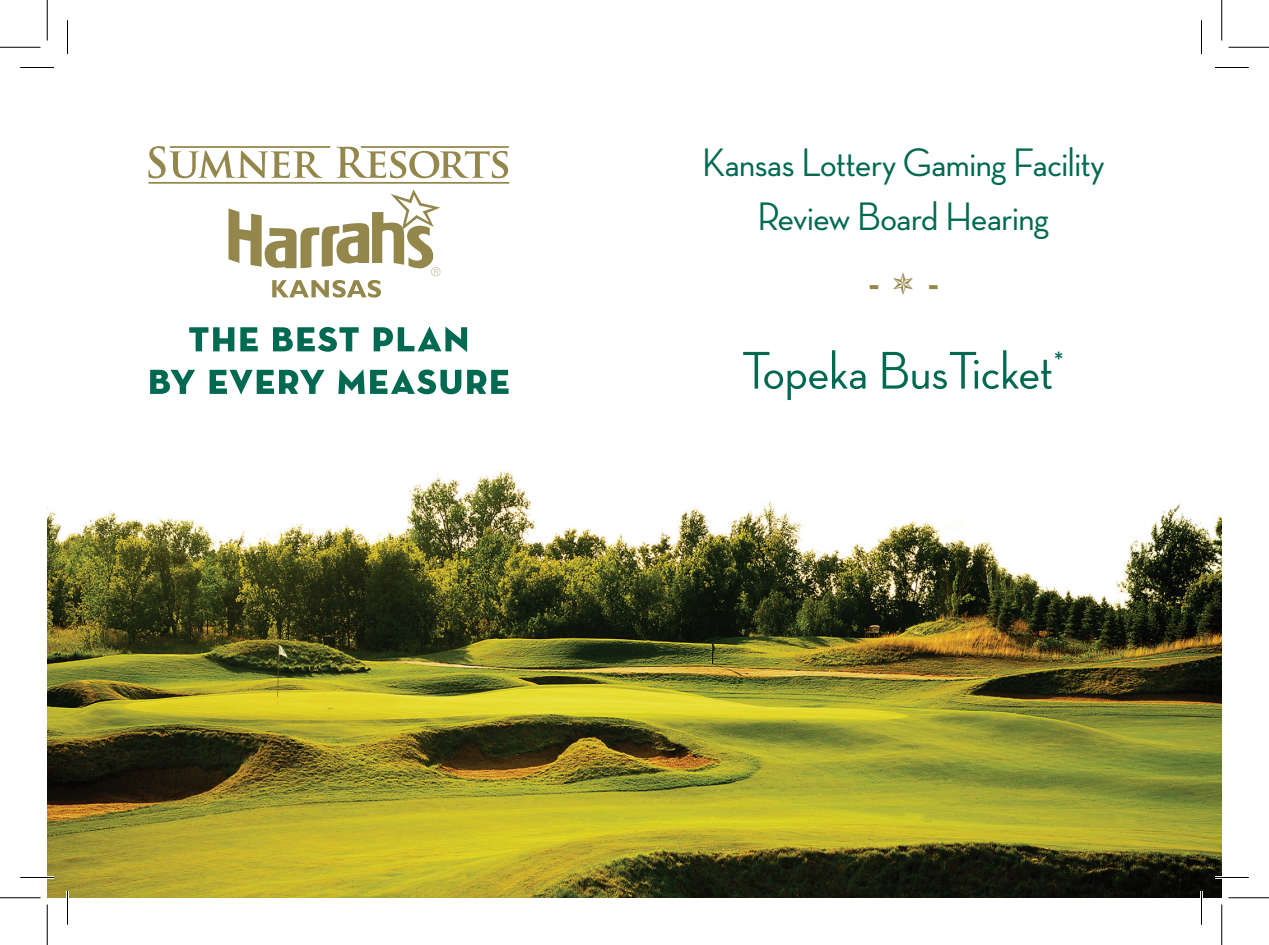
<style>
.page{position:relative;width:1269px;height:945px;background:#fff}
.page>*{position:absolute;margin:0;border:0;box-sizing:border-box;transform-origin:0 0}
.t1{font:500 54px "Neutraface Display";color:#006951}
.t2{font:500 40.5px/54px "Neutraface Display";letter-spacing:-.01em;color:#006951;text-align:center}
.t3{font:700 31.5px "Arial";color:#94874c}
</style>
<div class="page">
<svg style="left:189px;top:327px;width:45px;height:24px"></svg>
<svg style="left:240px;top:327px;width:18px;height:24px"></svg>
<svg style="left:273px;top:327px;width:86px;height:25px"></svg>
<svg style="left:374px;top:327px;width:93px;height:25px"></svg>
<svg style="left:150px;top:370px;width:45px;height:24px"></svg>
<svg style="left:210px;top:370px;width:115px;height:24px"></svg>
<svg style="left:338px;top:369px;width:123px;height:25px"></svg>
<svg style="left:467px;top:370px;width:42px;height:24px"></svg>
<svg style="left:148px;top:146px;width:175px;height:32px"></svg>
<svg style="left:336px;top:147px;width:172px;height:31px"></svg>
<hr style="left:170px;top:146px;width:160px;height:2px;background:#94874c">
<hr style="left:361px;top:146px;width:148px;height:2px;background:#94874c">
<hr style="left:148px;top:182px;width:361px;height:2px;background:#94874c">
<svg style="left:229px;top:189px;width:212px;height:109px"></svg>
<img style="left:47px;top:471px;width:1175px;height:427px">
<hr style="left:20px;top:876px;width:34px;height:3px;background:#fff">
<hr style="left:1215px;top:876px;width:34px;height:3px;background:#fff">
<hr style="left:66px;top:891px;width:3px;height:34px;background:#fff">
<hr style="left:1200px;top:891px;width:3px;height:34px;background:#fff">
<hr style="left:20px;top:67px;width:34px;height:1px;background:#000">
<hr style="left:1215px;top:67px;width:34px;height:1px;background:#000">
<hr style="left:20px;top:877px;width:34px;height:1px;background:#000">
<hr style="left:1215px;top:877px;width:34px;height:1px;background:#000">
<hr style="left:67px;top:20px;width:1px;height:34px;background:#000">
<hr style="left:67px;top:891px;width:1px;height:34px;background:#000">
<hr style="left:1201px;top:20px;width:1px;height:34px;background:#000">
<hr style="left:1201px;top:891px;width:1px;height:34px;background:#000">
<hr style="left:0;top:47px;width:40px;height:1px;background:#000">
<hr style="left:1228px;top:47px;width:41px;height:1px;background:#000">
<hr style="left:0;top:897px;width:40px;height:1px;background:#000">
<hr style="left:1228px;top:897px;width:41px;height:1px;background:#000">
<hr style="left:47px;top:0;width:1px;height:40px;background:#000">
<hr style="left:47px;top:904px;width:1px;height:41px;background:#000">
<hr style="left:1221px;top:0;width:1px;height:40px;background:#000">
<hr style="left:1221px;top:904px;width:1px;height:41px;background:#000">
<p class="t2" style="left:702px;top:135px;width:404px">Kansas Lottery Gaming Facility<br>Review Board Hearing</p>
<p class="t3" style="left:868px;top:263px;width:71px">- -</p>
<h1 class="t1" style="left:742px;top:341px;width:324px">Topeka BusTicket<sup>*</sup></h1>
</div>
